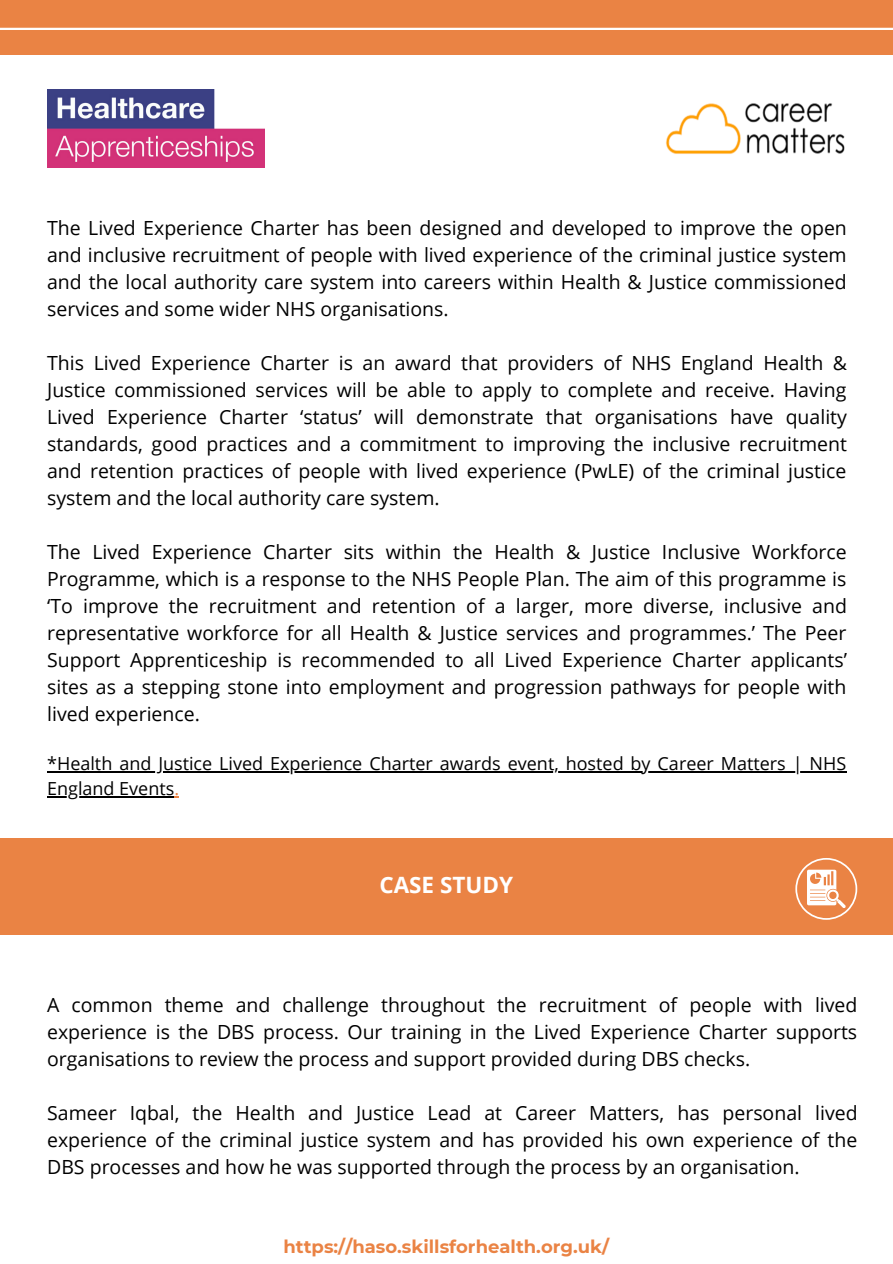
<style>
.page{position:relative;width:893px;height:1264px;background:#fff}
.page>*{position:absolute;margin:0;border:0;box-sizing:border-box;transform-origin:0 0}
.t1{font:700 22.5px "Open Sans";color:#fff}
.t2{font:19.5px/27px "Open Sans";color:#000;text-align:justify}
.t3{font:18px/24.8px "Open Sans";color:#000}
.t4{font:700 18px "Montserrat";color:#ea8344}
.s1{color:#ea8344}
</style>
<div class="page">
<hr style="left:57px;top:771px;width:789px;height:1px;background:#000">
<hr style="left:47px;top:796px;width:127px;height:1px;background:#000">
<div style="left:0;top:837px;width:892px;height:97px;background:#ea8344"></div>
<img style="left:47px;top:89px;width:217px;height:79px">
<div style="left:0;top:0;width:892px;height:55px;background:#ea8344"></div>
<img style="left:666px;top:103px;width:179px;height:51px">
<svg style="left:795px;top:858px;width:62px;height:61px"></svg>
<hr style="left:0;top:28px;width:892px;height:2px;background:#fff">
<p class="t2" style="left:47px;top:214px;width:801px">The Lived Experience Charter has been designed and developed to improve the open and inclusive recruitment of people with lived experience of the criminal justice system and the local authority care system into careers within Health &amp; Justice commissioned services and some wider NHS organisations.</p>
<p class="t2" style="left:47px;top:349px;width:801px">This Lived Experience Charter is an award that providers of NHS England Health &amp; Justice commissioned services will be able to apply to complete and receive. Having Lived Experience Charter ‘status’ will demonstrate that organisations have quality standards, good practices and a commitment to improving the inclusive recruitment and retention practices of people with lived experience (PwLE) of the criminal justice system and the local authority care system.</p>
<p class="t2" style="left:47px;top:537px;width:801px">The Lived Experience Charter sits within the Health &amp; Justice Inclusive Workforce Programme, which is a response to the NHS People Plan. The aim of this programme is ‘To improve the recruitment and retention of a larger, more diverse, inclusive and representative workforce for all Health &amp; Justice services and programmes.’ The Peer Support Apprenticeship is recommended to all Lived Experience Charter applicants’ sites as a stepping stone into employment and progression pathways for people with lived experience.</p>
<p class="t3" style="left:47px;top:750px;width:800px">*Health and Justice Lived Experience Charter awards event, hosted by Career Matters | NHS<br>England Events<span class="s1">.</span></p>
<p class="t1" style="left:379px;top:869px;width:135px">CASE STUDY</p>
<p class="t2" style="left:47px;top:990px;width:811px">A common theme and challenge throughout the recruitment of people with lived experience is the DBS process. Our training in the Lived Experience Charter supports organisations to review the process and support provided during DBS checks.</p>
<p class="t2" style="left:47px;top:1098px;width:811px">Sameer Iqbal, the Health and Justice Lead at Career Matters, has personal lived experience of the criminal justice system and has provided his own experience of the DBS processes and how he was supported through the process by an organisation.</p>
<p class="t4" style="left:283px;top:1235px;width:327px">https://haso.skillsforhealth.org.uk/</p>
</div>
